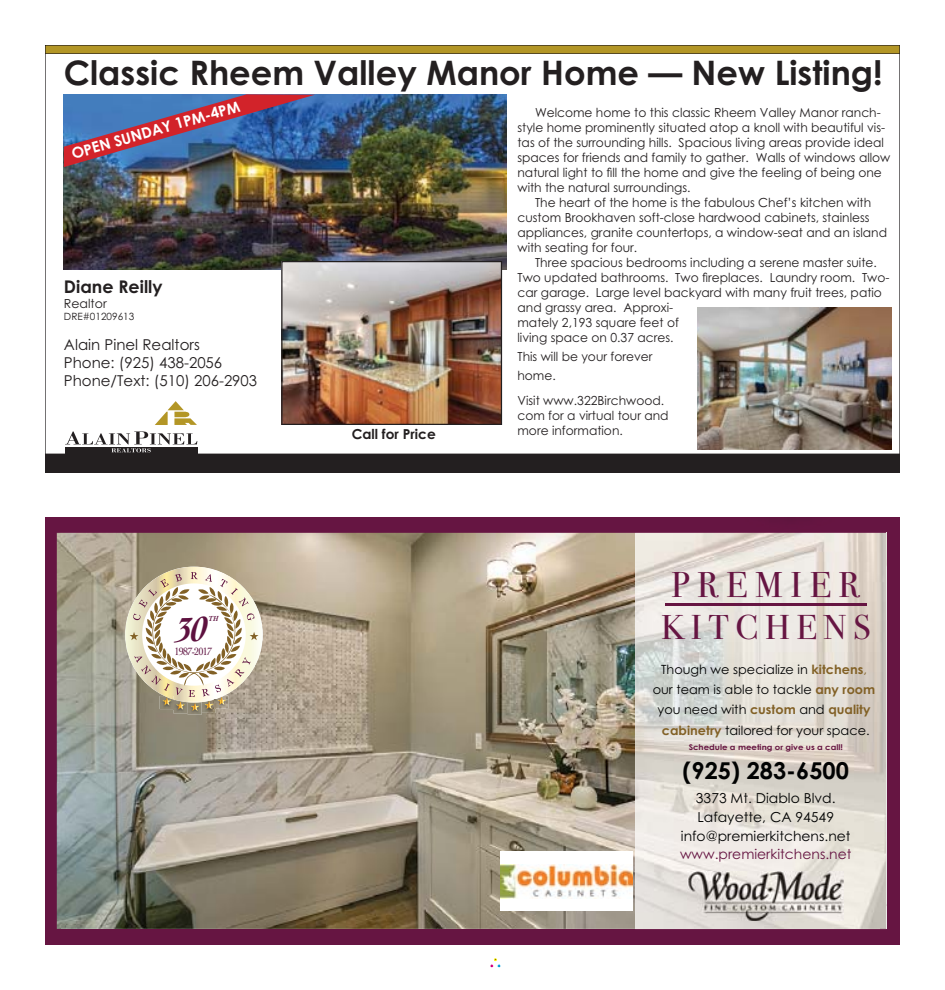
<style>
.page{position:relative;width:945px;height:990px;background:#fff}
.page>*{position:absolute;margin:0;border:0;box-sizing:border-box;transform-origin:0 0}
.t1{font:36px "Bodoni Svty Two OSITCTT";color:#661542}
.t2{font:34.62px "Bodoni Svty Two OSITCTT";color:#661542}
.t3{font:700 33.75px "Century Gothic";color:#231f20}
.t4{font:700 23.25px "Century Gothic";color:#010202}
.t5{font:700 17.5px "Century Gothic";color:#231f20}
.t6{font:15px/18px "Century Gothic";color:#231f20}
.t7{font:700 15px "Century Gothic";color:#fff}
.t8{font:13.75px/19px "Century Gothic";color:#010202;text-align:center}
.t9{font:13.75px "Century Gothic";color:#661542}
.t10{font:700 13.75px "Century Gothic";color:#231f20}
.t11{font:12.75px/20.1px "Century Gothic";color:#010202;text-align:center}
.t12{font:12.5px/15px "Century Gothic";color:#231f20}
.t13{font:11.12px "Cochin";letter-spacing:-.08em;color:#5d113f;scale:.92 1}
.t14{font:10px "Century Gothic";color:#231f20}
.t15{font:700 7.88px "Century Gothic";color:#661542;scale:1.09 1}
.s1{font-weight:700;color:#826126}
.s2{color:#826126}
</style>
<div class="page">
<div style="left:490px;top:958px;width:11px;height:10px;border:1px solid #fff"></div>
<div style="left:45px;top:518px;width:855px;height:427px;background:#661542"></div>
<img style="left:812px;top:532px;width:16px;height:1px">
<img style="left:752px;top:532px;width:60px;height:1px">
<img style="left:57px;top:533px;width:578px;height:396px">
<svg style="left:125px;top:567px;width:138px;height:135px"></svg>
<img style="left:202px;top:711px;width:14px;height:2px">
<img style="left:188px;top:711px;width:14px;height:4px">
<img style="left:173px;top:711px;width:14px;height:2px">
<img style="left:635px;top:533px;width:251px;height:396px">
<hr style="left:665px;top:603px;width:202px;height:3px;background:#661542">
<img style="left:688px;top:872px;width:156px;height:49px">
<div style="left:500px;top:852px;width:132px;height:59px;background:#fff"></div>
<img style="left:500px;top:864px;width:132px;height:34px">
<svg style="left:45px;top:54px;width:855px;height:377px"></svg>
<svg style="left:45px;top:45px;width:855px;height:9px;background:#9e8525"></svg>
<img style="left:64px;top:94px;width:442px;height:176px">
<img style="left:698px;top:308px;width:194px;height:123px">
<img style="left:281px;top:261px;width:221px;height:164px">
<svg style="left:155px;top:401px;width:42px;height:24px"></svg>
<svg style="left:45px;top:431px;width:855px;height:41px"></svg>
<img style="left:64px;top:94px;width:251px;height:73px">
<svg style="left:130px;top:572px;width:129px;height:139px;background:#d8cfbb"></svg>
<h3 class="t3" style="left:64px;top:60px;width:820px">Classic Rheem Valley Manor Home — New Listing!</h3>
<p class="t7" style="left:70px;top:149px;width:176px;rotate:-16deg">OPEN SUNDAY 1PM-4PM</p>
<h3 class="t5" style="left:64px;top:280px;width:100px">Diane Reilly</h3>
<p class="t12" style="left:64px;top:297px;width:44px">Realtor</p>
<p class="t14" style="left:64px;top:313px;width:72px">DRE#01209613</p>
<p class="t6" style="left:64px;top:337px;width:195px">Alain Pinel Realtors<br>Phone: (925) 438-2056<br>Phone/Text: (510) 206-2903</p>
<p class="t13" style="left:174px;top:647px;width:43px">1987-2017</p>
<p class="t10" style="left:352px;top:429px;width:86px">Call for Price</p>
<p class="t12" style="left:535px;top:107px;width:347px">Welcome home to this classic Rheem Valley Manor ranch-</p>
<p class="t12" style="left:518px;top:122px;width:369px">style home prominently situated atop a knoll with beautiful vis-</p>
<p class="t12" style="left:518px;top:137px;width:368px">tas of the surrounding hills. Spacious living areas provide ideal</p>
<p class="t12" style="left:518px;top:152px;width:374px">spaces for friends and family to gather. Walls of windows allow</p>
<p class="t12" style="left:518px;top:167px;width:366px">natural light to fill the home and give the feeling of being one</p>
<p class="t12" style="left:518px;top:182px;width:175px">with the natural surroundings.</p>
<p class="t12" style="left:535px;top:197px;width:338px">The heart of the home is the fabulous Chef’s kitchen with</p>
<p class="t12" style="left:518px;top:212px;width:354px">custom Brookhaven soft-close hardwood cabinets, stainless</p>
<p class="t12" style="left:518px;top:227px;width:371px">appliances, granite countertops, a window-seat and an island</p>
<p class="t12" style="left:518px;top:242px;width:121px">with seating for four.</p>
<p class="t12" style="left:535px;top:257px;width:343px">Three spacious bedrooms including a serene master suite.</p>
<p class="t12" style="left:518px;top:272px;width:374px">Two updated bathrooms. Two fireplaces. Laundry room. Two-</p>
<p class="t12" style="left:518px;top:287px;width:366px">car garage. Large level backyard with many fruit trees, patio</p>
<p class="t12" style="left:518px;top:302px;width:157px">and grassy area. Approxi-</p>
<p class="t12" style="left:518px;top:317px;width:163px">mately 2,193 square feet of</p>
<p class="t12" style="left:518px;top:332px;width:158px">living space on 0.37 acres.</p>
<p class="t12" style="left:518px;top:348px;width:136px;line-height:18.8px">This will be your forever home.</p>
<p class="t12" style="left:518px;top:394px;width:153px">Visit www.322Birchwood. com for a virtual tour and more information.</p>
<h1 class="t1" style="left:671px;top:564px;width:190px">P R E M I E R</h1>
<h2 class="t2" style="left:661px;top:607px;width:211px">K I T C H E N S</h2>
<p class="t11" style="left:653px;top:661px;width:224px">Though we specialize in <span class="s1">kitchens</span><span class="s2">, </span>our team is able to tackle <span class="s1">any room </span>you need with <span class="s1">custom</span> and <span class="s1">quality cabinetry</span> tailored for your space.</p>
<p class="t15" style="left:689px;top:744px;width:143px">Schedule a meeting or give us a call!</p>
<h3 class="t4" style="left:683px;top:762px;width:168px">(925) 283-6500</h3>
<p class="t8" style="left:681px;top:790px;width:171px">3373 Mt. Diablo Blvd.<br>Lafayette, CA 94549 info@premierkitchens.net</p>
<p class="t9" style="left:680px;top:849px;width:173px">www.premierkitchens.net</p>
</div>
